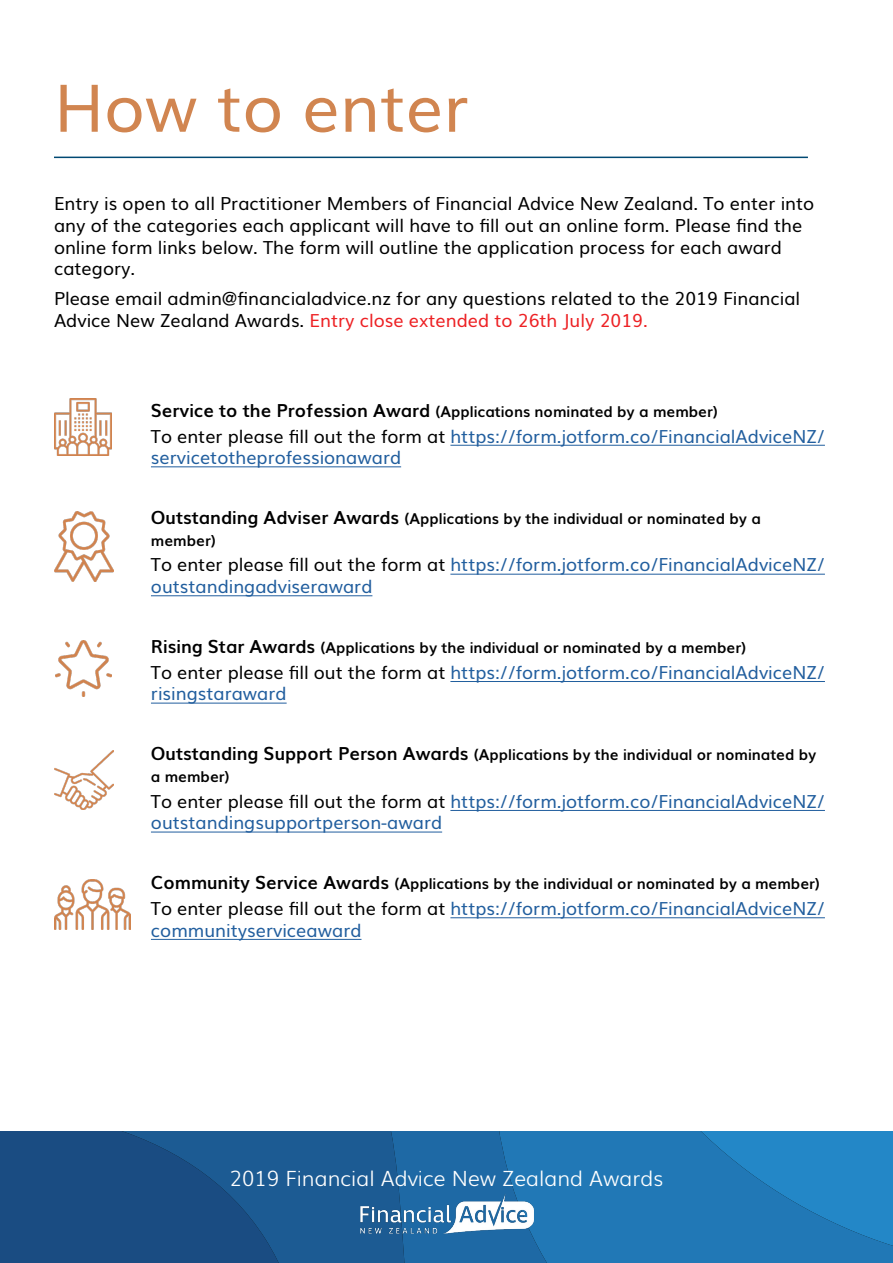
<style>
.page{position:relative;width:893px;height:1263px;background:#fff}
.page>*{position:absolute;margin:0;border:0;box-sizing:border-box;transform-origin:0 0}
.t1{font:66px "Muli";color:#d18550}
.t2{font:300 21px "Muli";color:#fff}
.t3{font:18px/21.6px "Muli";color:#215e9e}
.t4{font:18px/21.6px "Muli";color:#000}
.t5{font:700 15px/21.6px "Muli";color:#000}
.s1{color:#ed2124}
.s2{font-size:18px}
.s3{color:#000}
</style>
<div class="page">
<hr style="left:54px;top:157px;width:754px;height:1px;background:#004973">
<img style="left:54px;top:751px;width:59px;height:59px">
<hr style="left:450px;top:445px;width:375px;height:1px;background:#215e9e">
<hr style="left:151px;top:466px;width:250px;height:1px;background:#215e9e">
<hr style="left:450px;top:574px;width:375px;height:1px;background:#215e9e">
<hr style="left:151px;top:595px;width:221px;height:1px;background:#215e9e">
<hr style="left:450px;top:681px;width:375px;height:1px;background:#215e9e">
<hr style="left:151px;top:703px;width:136px;height:1px;background:#215e9e">
<hr style="left:450px;top:810px;width:375px;height:1px;background:#215e9e">
<hr style="left:151px;top:831px;width:291px;height:1px;background:#215e9e">
<hr style="left:450px;top:917px;width:375px;height:1px;background:#215e9e">
<hr style="left:151px;top:939px;width:210px;height:1px;background:#215e9e">
<img style="left:54px;top:512px;width:59px;height:69px">
<img style="left:54px;top:398px;width:57px;height:57px">
<img style="left:55px;top:640px;width:57px;height:56px">
<img style="left:54px;top:880px;width:77px;height:49px">
<svg style="left:0;top:1131px;width:893px;height:132px;background:#1e66a1"></svg>
<img style="left:350px;top:1190px;width:193px;height:52px">
<h1 class="t1" style="left:54px;top:54px;width:417px">How to enter</h1>
<p class="t4" style="left:54px;top:192px;width:762px">Entry is open to all Practitioner Members of Financial Advice New Zealand. To enter into any of the categories each applicant will have to fill out an online form. Please find the online form links below. The form will outline the application process for each award category.</p>
<p class="t4" style="left:54px;top:287px;width:748px">Please email admin@financialadvice.nz for any questions related to the 2019 Financial<br>Advice New Zealand Awards. <span class="s1">Entry close extended to 26th July 2019.</span></p>
<p class="t5" style="left:151px;top:399px;width:568px"><span class="s2">Service to the Profession Award</span> (Applications nominated by a member)</p>
<p class="t3" style="left:151px;top:424px;width:675px"><span class="s3">To enter please fill out the form at</span> https://form.jotform.co/FinancialAdviceNZ/ servicetotheprofessionaward</p>
<p class="t5" style="left:151px;top:507px;width:611px"><span class="s2">Outstanding Adviser Awards</span> (Applications by the individual or nominated by a member)</p>
<p class="t3" style="left:151px;top:553px;width:675px"><span class="s3">To enter please fill out the form at</span> https://form.jotform.co/FinancialAdviceNZ/ outstandingadviseraward</p>
<p class="t5" style="left:151px;top:636px;width:597px"><span class="s2">Rising Star Awards</span> (Applications by the individual or nominated by a member)</p>
<p class="t3" style="left:151px;top:660px;width:675px"><span class="s3">To enter please fill out the form at</span> https://form.jotform.co/FinancialAdviceNZ/ risingstaraward</p>
<p class="t5" style="left:151px;top:743px;width:667px"><span class="s2">Outstanding Support Person Awards</span> (Applications by the individual or nominated by a member)</p>
<p class="t3" style="left:151px;top:789px;width:675px"><span class="s3">To enter please fill out the form at</span> https://form.jotform.co/FinancialAdviceNZ/ outstandingsupportperson-award</p>
<p class="t5" style="left:151px;top:872px;width:670px"><span class="s2">Community Service Awards</span> (Applications by the individual or nominated by a member)</p>
<p class="t3" style="left:151px;top:896px;width:675px"><span class="s3">To enter please fill out the form at</span> https://form.jotform.co/FinancialAdviceNZ/ communityserviceaward</p>
<p class="t2" style="left:230px;top:1161px;width:435px">2019 Financial Advice New Zealand Awards</p>
</div>
